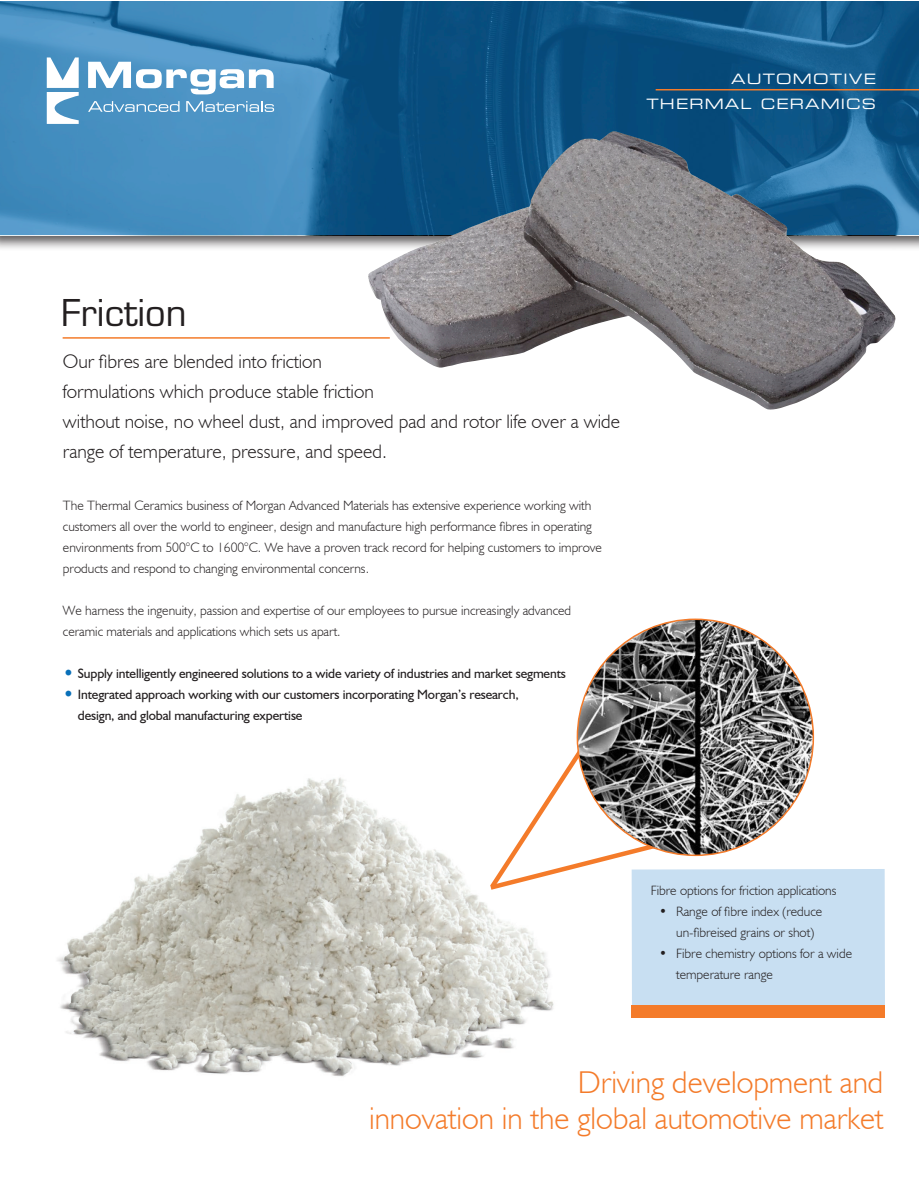
<style>
.page{position:relative;width:919px;height:1190px;background:#fff}
.page>*{position:absolute;margin:0;border:0;box-sizing:border-box;transform-origin:0 0}
.t1{font:36px "Eurostile LT Std";color:#231f20}
.t2{font:300 31.5px "Humanist 521 BT";color:#f47b2a}
.t3{font:300 19.5px/30px "Humanist 521 BT";color:#231f20}
.t4{font:14.25px "Eurostile LT Std Ex 2";letter-spacing:.08em;color:#fff}
.t5{font:300 13.5px/21px "Humanist 521 BT";color:#231f20}
.t6{font:13.5px/21px "Humanist 521 BT";letter-spacing:-.01em;color:#231f20}
.s1{font-size:19.5px;color:#0970b9}
</style>
<div class="page">
<img style="left:57px;top:649px;width:611px;height:428px">
<div style="left:0;top:1px;width:918px;height:250px;background:#231f20;opacity:.75"></div>
<svg style="left:0;top:1px;width:918px;height:234px"></svg>
<img style="left:368px;top:131px;width:528px;height:278px">
<hr style="left:63px;top:337px;width:327px;height:2px;background:#f47b2a">
<div style="left:631px;top:1004px;width:253px;height:13px;background:#f47b2a"></div>
<svg style="left:88px;top:62px;width:186px;height:32px"></svg>
<svg style="left:88px;top:101px;width:92px;height:11px"></svg>
<svg style="left:186px;top:101px;width:88px;height:11px"></svg>
<svg style="left:47px;top:57px;width:32px;height:67px"></svg>
<hr style="left:656px;top:89px;width:262px;height:1px;background:#f47b2a">
<svg style="left:485px;top:732px;width:400px;height:281px"></svg>
<img style="left:577px;top:619px;width:236px;height:236px;border-radius:118px">
<p class="t4" style="left:731px;top:69px;width:146px">AUTOMOTIVE</p>
<p class="t4" style="left:646px;top:94px;width:231px">THERMAL CERAMICS</p>
<p class="t1" style="left:61px;top:291px;width:127px">Friction</p>
<p class="t3" style="left:63px;top:346px;width:559px">Our fibres are blended into friction<br>formulations which produce stable friction<br>without noise, no wheel dust, and improved pad and rotor life over a wide range of temperature, pressure, and speed.</p>
<p class="t5" style="left:63px;top:494px;width:541px">The Thermal Ceramics business of Morgan Advanced Materials has extensive experience working with customers all over the world to engineer, design and manufacture high performance fibres in operating environments from 500°C to 1600°C. We have a proven track record for helping customers to improve products and respond to changing environmental concerns.</p>
<p class="t5" style="left:63px;top:599px;width:510px">We harness the ingenuity, passion and expertise of our employees to pursue increasingly advanced ceramic materials and applications which sets us apart.</p>
<p class="t6" style="left:63px;top:662px;width:505px"><span class="s1">•</span> Supply intelligently engineered solutions to a wide variety of industries and market segments</p>
<p class="t6" style="left:78px;top:683px;width:442px;text-indent:-15px"><span class="s1">•</span> Integrated approach working with our customers incorporating Morgan’s research, design, and global manufacturing expertise</p>
<p class="t5" style="left:651px;top:879px;width:187px">Fibre options for friction applications</p>
<p class="t5" style="left:676px;top:900px;width:148px;text-indent:-17px">• Range of fibre index (reduce un-fibreised grains or shot)</p>
<p class="t5" style="left:676px;top:942px;width:177px;text-indent:-17px">• Fibre chemistry options for a wide temperature range</p>
<p class="t2" style="left:578px;top:1062px;width:307px">Driving development and</p>
<p class="t2" style="left:369px;top:1098px;width:516px">innovation in the global automotive market</p>
</div>
